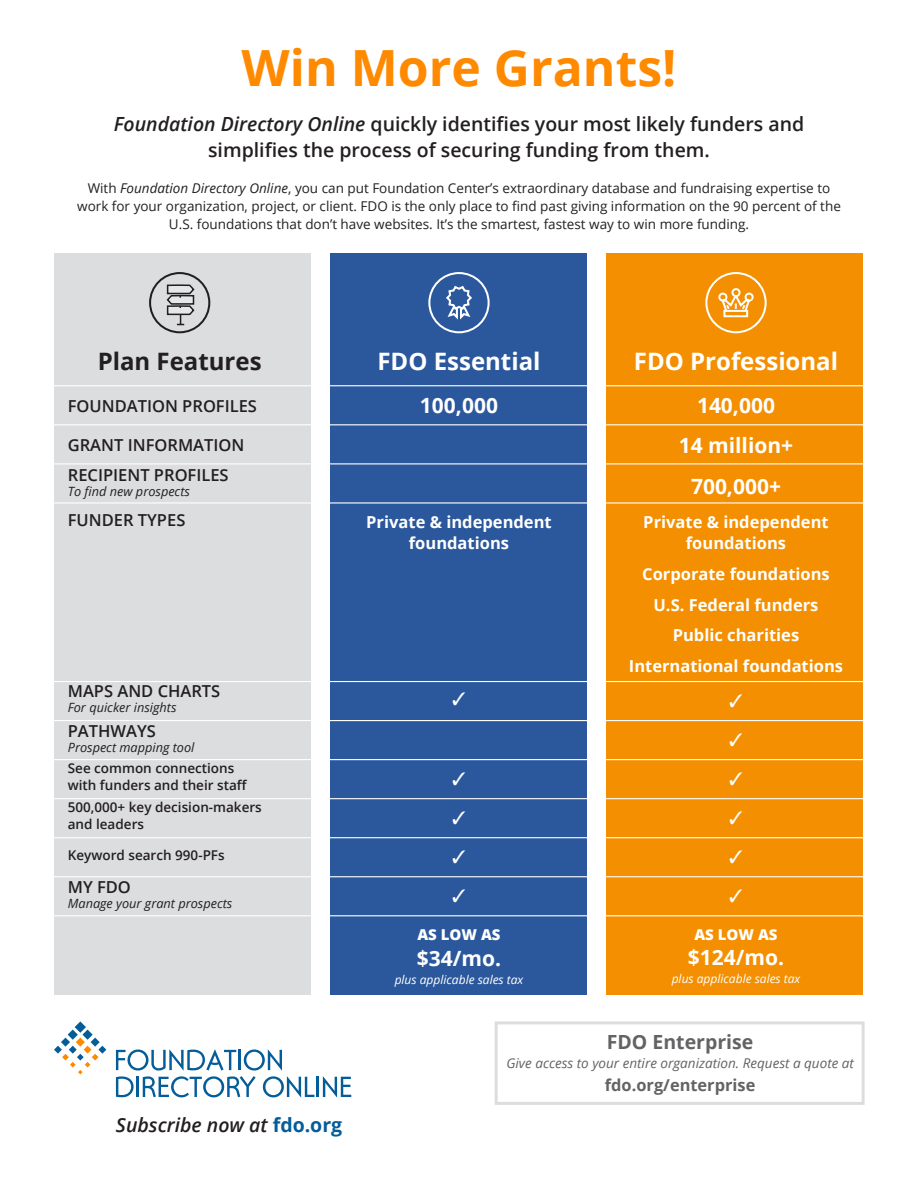
<style>
.page{position:relative;width:918px;height:1188px;background:#fff}
.page>*{position:absolute;margin:0;border:0;box-sizing:border-box;transform-origin:0 0}
.t1{font:700 49.95px "Open Sans";color:#ff8a00}
.t2{font:700 24px "Open Sans";color:#fff}
.t3{font:700 24px "Open Sans";color:#231f20}
.t4{font:700 21px "Open Sans";color:#fff}
.t5{font:600 19.5px/25.5px "Open Sans";color:#231f20;text-align:center}
.t6{font:italic 600 19.5px "Open Sans";color:#231f20}
.t7{font:700 19.5px "Open Sans";color:#636366}
.t8{font:700 16.5px/21px "Open Sans";color:#fff;text-align:center}
.t9{font:600 16.5px "Open Sans";color:#231f20}
.t10{font:700 16.35px "Open Sans";color:#636366}
.t11{font:800 15px "Open Sans";color:#fff}
.t12{font:13.5px/18px "Open Sans";color:#231f20;text-align:center}
.t13{font:600 13.5px/16.5px "Open Sans";color:#231f20}
.t14{font:italic 13.5px "Open Sans";color:#636366}
.t15{font:italic 12.75px "Open Sans";color:#231f20}
.t16{font:italic 12px "Open Sans";color:#fff}
.s1{font-style:italic}
.s2{font-weight:700;font-style:normal;color:#045d99}
</style>
<div class="page">
<div style="left:54px;top:253px;width:256px;height:742px;background:#dcdddf"></div>
<div style="left:607px;top:253px;width:256px;height:742px;background:#f38f00"></div>
<svg style="left:718px;top:288px;width:36px;height:30px"></svg>
<div style="left:705px;top:272px;width:62px;height:61px;border:2px solid #fff;border-radius:50%"></div>
<div style="left:331px;top:253px;width:256px;height:742px;background:#2b589c"></div>
<div style="left:428px;top:272px;width:62px;height:61px;border:2px solid #fff;border-radius:50%"></div>
<svg style="left:446px;top:286px;width:26px;height:34px"></svg>
<div style="left:495px;top:1021px;width:370px;height:84px;background:#fff;border:3px solid #dcdddf"></div>
<div style="left:149px;top:272px;width:61px;height:61px;border:2px solid #231f20;border-radius:50%"></div>
<svg style="left:166px;top:284px;width:30px;height:42px"></svg>
<hr style="left:50px;top:424px;width:822px;height:1px;background:#fff">
<hr style="left:50px;top:463px;width:822px;height:1px;background:#fff">
<hr style="left:50px;top:502px;width:822px;height:2px;background:#fff">
<hr style="left:50px;top:681px;width:822px;height:1px;background:#fff">
<hr style="left:50px;top:720px;width:822px;height:1px;background:#fff">
<hr style="left:50px;top:759px;width:822px;height:1px;background:#fff">
<hr style="left:50px;top:798px;width:822px;height:1px;background:#fff">
<hr style="left:50px;top:837px;width:822px;height:1px;background:#fff">
<hr style="left:50px;top:876px;width:822px;height:1px;background:#fff">
<hr style="left:50px;top:385px;width:822px;height:1px;background:#fff">
<hr style="left:50px;top:915px;width:822px;height:1px;background:#fff">
<svg style="left:54px;top:1021px;width:52px;height:53px"></svg>
<svg style="left:116px;top:1049px;width:198px;height:49px"></svg>
<hr style="left:317px;top:1077px;width:2px;height:20px;background:#045d99">
<svg style="left:323px;top:1076px;width:28px;height:22px"></svg>
<p class="t1" style="left:242px;top:33px;width:436px">Win More Grants!</p>
<p class="t5" style="left:114px;top:111px;width:692px"><span class="s1">Foundation Directory Online</span> quickly identifies your most likely funders and simplifies the process of securing funding from them.</p>
<p class="t12" style="left:77px;top:178px;width:765px">With <span class="s1">Foundation Directory Online</span>, you can put Foundation Center’s extraordinary database and fundraising expertise to work for your organization, project, or client. FDO is the only place to find past giving information on the 90 percent of the<br>U.S. foundations that don’t have websites. It’s the smartest, fastest way to win more funding.</p>
<p class="t3" style="left:98px;top:344px;width:165px">Plan Features</p>
<p class="t9" style="left:68px;top:395px;width:191px">FOUNDATION PROFILES</p>
<p class="t9" style="left:68px;top:434px;width:178px">GRANT INFORMATION</p>
<p class="t9" style="left:68px;top:464px;width:162px">RECIPIENT PROFILES</p>
<p class="t15" style="left:68px;top:482px;width:124px">To find new prospects</p>
<p class="t9" style="left:68px;top:509px;width:119px">FUNDER TYPES</p>
<p class="t9" style="left:68px;top:680px;width:154px">MAPS AND CHARTS</p>
<p class="t15" style="left:68px;top:698px;width:110px">For quicker insights</p>
<p class="t9" style="left:68px;top:720px;width:90px">PATHWAYS</p>
<p class="t15" style="left:68px;top:739px;width:128px">Prospect mapping tool</p>
<p class="t13" style="left:68px;top:760px;width:181px">See common connections with funders and their staff</p>
<p class="t13" style="left:68px;top:799px;width:196px">500,000+ key decision-makers and leaders</p>
<p class="t13" style="left:68px;top:847px;width:158px">Keyword search 990-PFs</p>
<p class="t9" style="left:68px;top:876px;width:65px">MY FDO</p>
<p class="t15" style="left:68px;top:895px;width:166px">Manage your grant prospects</p>
<p class="t6" style="left:116px;top:1111px;width:228px">Subscribe now at <span class="s2">fdo.org</span></p>
<p class="t2" style="left:377px;top:344px;width:165px">FDO Essential</p>
<p class="t4" style="left:420px;top:391px;width:80px">100,000</p>
<p class="t8" style="left:366px;top:511px;width:187px">Private &amp; independent foundations</p>
<p class="t2" style="left:634px;top:344px;width:206px">FDO Professional</p>
<p class="t4" style="left:697px;top:391px;width:80px">140,000</p>
<p class="t4" style="left:679px;top:431px;width:116px">14 million+</p>
<p class="t4" style="left:691px;top:471px;width:92px">700,000+</p>
<p class="t8" style="left:643px;top:511px;width:187px">Private &amp; independent foundations</p>
<p class="t8" style="left:642px;top:563px;width:189px">Corporate foundations</p>
<p class="t8" style="left:654px;top:594px;width:167px">U.S. Federal funders</p>
<p class="t8" style="left:673px;top:624px;width:128px">Public charities</p>
<p class="t8" style="left:629px;top:655px;width:216px">International foundations</p>
<p class="t11" style="left:417px;top:923px;width:85px">AS LOW AS</p>
<p class="t4" style="left:417px;top:943px;width:86px">$34/mo.</p>
<p class="t16" style="left:395px;top:971px;width:130px">plus applicable sales tax</p>
<p class="t11" style="left:694px;top:923px;width:85px">AS LOW AS</p>
<p class="t4" style="left:688px;top:943px;width:98px">$124/mo.</p>
<p class="t16" style="left:672px;top:971px;width:130px">plus applicable sales tax</p>
<p class="t7" style="left:607px;top:1028px;width:148px">FDO Enterprise</p>
<p class="t14" style="left:506px;top:1054px;width:349px">Give access to your entire organization. Request a quote at</p>
<p class="t10" style="left:605px;top:1073px;width:152px">fdo.org/enterprise</p>
</div>
